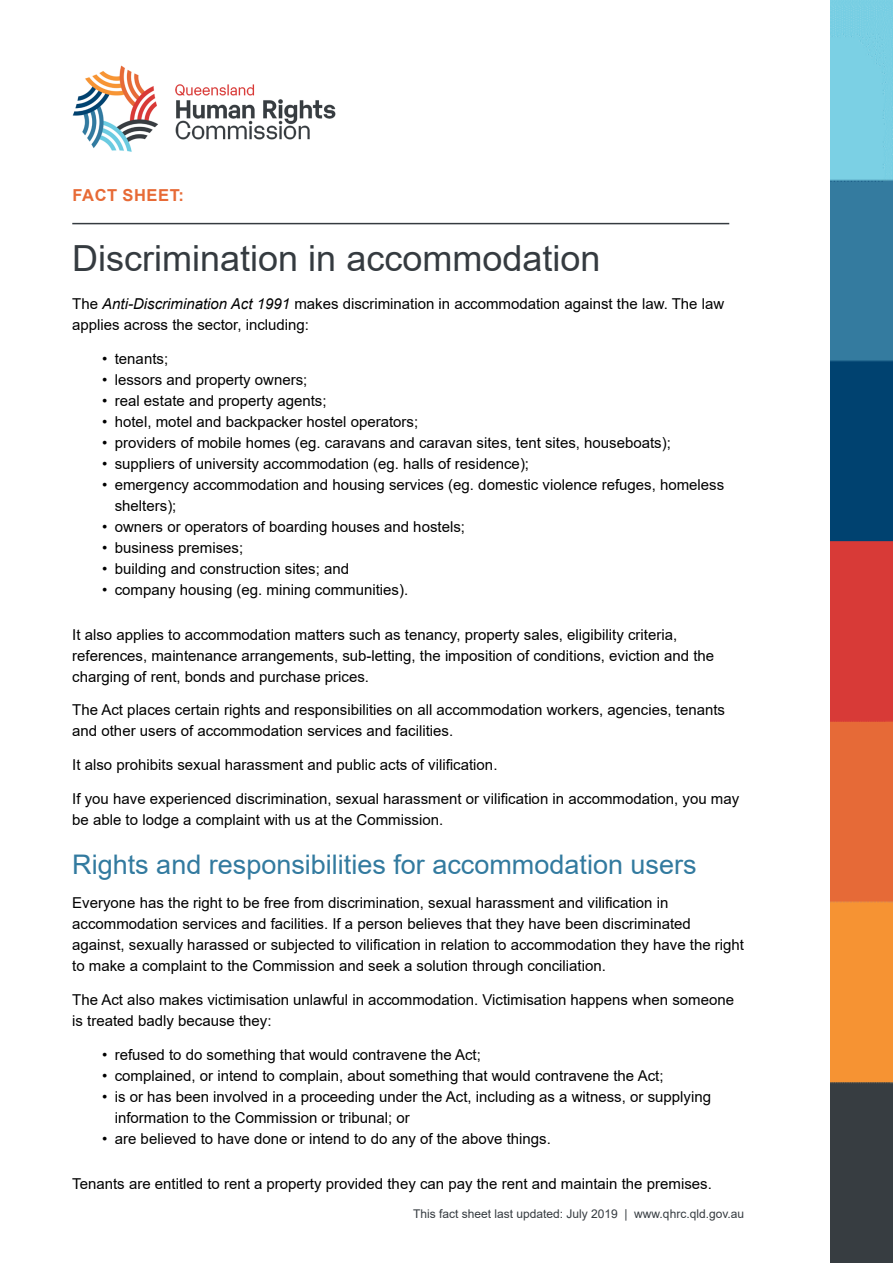
<style>
.page{position:relative;width:893px;height:1263px;background:#fff}
.page>*{position:absolute;margin:0;border:0;box-sizing:border-box;transform-origin:0 0}
.t1{font:36px "Arial";color:#353b40}
.t2{font:27px "Arial";color:#327a9f}
.t3{font:700 16.5px "Arial";letter-spacing:.035em;color:#e76a36}
.t4{font:15px/21px "Arial";color:#000}
.t5{font:12px "Arial";color:#353b40}
.s1{font-style:italic}
</style>
<div class="page">
<img style="left:830px;top:0;width:63px;height:1263px">
<hr style="left:72px;top:223px;width:657px;height:1px;background:#353b40">
<img style="left:72px;top:65px;width:264px;height:87px">
<p class="t3" style="left:73px;top:184px;width:113px">FACT SHEET:</p>
<p class="t1" style="left:72px;top:233px;width:530px">Discrimination in accommodation</p>
<p class="t4" style="left:72px;top:293px;width:653px">The <span class="s1">Anti-Discrimination Act 1991</span> makes discrimination in accommodation against the law. The law applies across the sector, including:</p>
<p class="t4" style="left:102px;top:348px;width:68px">• tenants;</p>
<p class="t4" style="left:102px;top:369px;width:207px">• lessors and property owners;</p>
<p class="t4" style="left:102px;top:390px;width:226px">• real estate and property agents;</p>
<p class="t4" style="left:102px;top:411px;width:318px">• hotel, motel and backpacker hostel operators;</p>
<p class="t4" style="left:102px;top:432px;width:570px">• providers of mobile homes (eg. caravans and caravan sites, tent sites, houseboats);</p>
<p class="t4" style="left:102px;top:453px;width:429px">• suppliers of university accommodation (eg. halls of residence);</p>
<p class="t4" style="left:115px;top:474px;width:611px;text-indent:-13px">• emergency accommodation and housing services (eg. domestic violence refuges, homeless shelters);</p>
<p class="t4" style="left:102px;top:516px;width:364px">• owners or operators of boarding houses and hostels;</p>
<p class="t4" style="left:102px;top:537px;width:143px">• business premises;</p>
<p class="t4" style="left:102px;top:558px;width:249px">• building and construction sites; and</p>
<p class="t4" style="left:102px;top:579px;width:308px">• company housing (eg. mining communities).</p>
<p class="t4" style="left:72px;top:624px;width:643px">It also applies to accommodation matters such as tenancy, property sales, eligibility criteria, references, maintenance arrangements, sub-letting, the imposition of conditions, eviction and the charging of rent, bonds and purchase prices.</p>
<p class="t4" style="left:72px;top:699px;width:654px">The Act places certain rights and responsibilities on all accommodation workers, agencies, tenants and other users of accommodation services and facilities.</p>
<p class="t4" style="left:72px;top:754px;width:427px">It also prohibits sexual harassment and public acts of vilification.</p>
<p class="t4" style="left:72px;top:788px;width:668px">If you have experienced discrimination, sexual harassment or vilification in accommodation, you may be able to lodge a complaint with us at the Commission.</p>
<p class="t2" style="left:72px;top:846px;width:626px">Rights and responsibilities for accommodation users</p>
<p class="t4" style="left:72px;top:892px;width:673px">Everyone has the right to be free from discrimination, sexual harassment and vilification in accommodation services and facilities. If a person believes that they have been discriminated against, sexually harassed or subjected to vilification in relation to accommodation they have the right to make a complaint to the Commission and seek a solution through conciliation.</p>
<p class="t4" style="left:72px;top:989px;width:663px">The Act also makes victimisation unlawful in accommodation. Victimisation happens when someone is treated badly because they:</p>
<p class="t4" style="left:102px;top:1044px;width:380px">• refused to do something that would contravene the Act;</p>
<p class="t4" style="left:102px;top:1065px;width:563px">• complained, or intend to complain, about something that would contravene the Act;</p>
<p class="t4" style="left:115px;top:1086px;width:598px;text-indent:-13px">• is or has been involved in a proceeding under the Act, including as a witness, or supplying information to the Commission or tribunal; or</p>
<p class="t4" style="left:102px;top:1128px;width:450px">• are believed to have done or intend to do any of the above things.</p>
<p class="t4" style="left:72px;top:1173px;width:641px">Tenants are entitled to rent a property provided they can pay the rent and maintain the premises.</p>
<p class="t5" style="left:413px;top:1205px;width:333px">This fact sheet last updated: July 2019 | www.qhrc.qld.gov.au</p>
</div>
